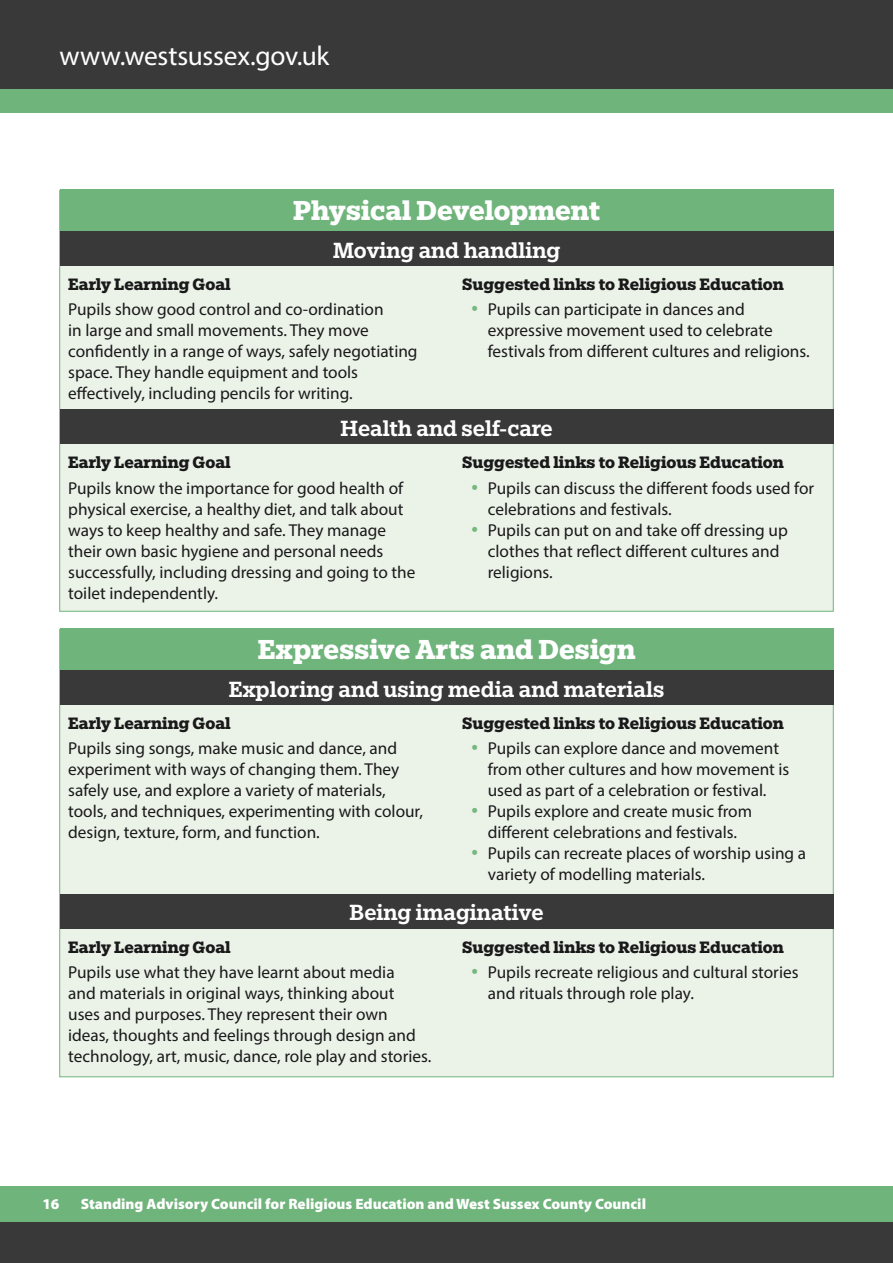
<style>
.page{position:relative;width:893px;height:1263px;background:#fff}
.page>*{position:absolute;margin:0;border:0;box-sizing:border-box;transform-origin:0 0}
.Sylabus_H3{font:700 30px "Egyptian Slate Pro";color:#fff}
.t1{font:27.45px "Myriad Pro";letter-spacing:-.01em;color:#fff}
.Sylabus_H4{font:500 24px "Egyptian Slate Pro";color:#fff}
.Sylabus_H5{font:700 18px "Egyptian Slate Pro";color:#191919}
.Myriad_Body_Text_P{font:17.25px/21px "Myriad Pro";color:#191919}
.t2{font:900 15px "Myriad Pro";color:#fff}
.t3{font:900 15px "Myriad Pro";letter-spacing:-.02em;color:#fff}
.s1{color:#77b780}
.s2{font-weight:400;color:#a5cca8}
.s3{font-weight:400}
</style>
<div class="page">
<div style="left:0;top:1222px;width:893px;height:41px;background:#393939"></div>
<div style="left:0;top:1186px;width:893px;height:36px;background:#6fb47b"></div>
<div style="left:0;top:87px;width:893px;height:26px;background:#6fb47b"></div>
<div style="left:0;top:0;width:893px;height:88px;background:#393939"></div>
<div style="left:59px;top:190px;width:775px;height:422px;background:#ebf3e9;border:1px solid #6fb47b"></div>
<div style="left:60px;top:189px;width:774px;height:43px;background:#6fb47b"></div>
<div style="left:60px;top:232px;width:774px;height:34px;background:#393939"></div>
<div style="left:60px;top:410px;width:774px;height:34px;background:#393939"></div>
<div style="left:59px;top:629px;width:775px;height:448px;background:#ebf3e9;border:1px solid #6fb47b"></div>
<div style="left:60px;top:628px;width:774px;height:43px;background:#6fb47b"></div>
<div style="left:60px;top:671px;width:774px;height:34px;background:#393939"></div>
<div style="left:60px;top:894px;width:774px;height:34px;background:#393939"></div>
<h2 class="t1" style="left:60px;top:39px;width:436px">www.westsussex.gov.uk/shortcut URL?</h2>
<h3 class="Sylabus_H3" style="left:293px;top:194px;width:308px">Physical Development</h3>
<h4 class="Sylabus_H4" style="left:333px;top:237px;width:229px">Moving and handling</h4>
<p class="Sylabus_H5" style="left:68px;top:274px;width:164px">Early Learning Goal</p>
<p class="Myriad_Body_Text_P" style="left:68px;top:298px;width:351px">Pupils show good control and co-ordination<br>in large and small movements. They move confidently in a range of ways, safely negotiating space. They handle equipment and tools effectively, including pencils for writing.</p>
<p class="Sylabus_H5" style="left:462px;top:274px;width:323px">Suggested links to Religious Education</p>
<p class="Myriad_Body_Text_P" style="left:488px;top:298px;width:323px;text-indent:-17px"><span class="s1">•</span> Pupils can participate in dances and expressive movement used to celebrate festivals from different cultures and religions.</p>
<h4 class="Sylabus_H4" style="left:340px;top:415px;width:214px">Health and self-care</h4>
<p class="Sylabus_H5" style="left:68px;top:453px;width:164px">Early Learning Goal</p>
<p class="Myriad_Body_Text_P" style="left:68px;top:477px;width:349px">Pupils know the importance for good health of physical exercise, a healthy diet, and talk about ways to keep healthy and safe. They manage their own basic hygiene and personal needs successfully, including dressing and going to the toilet independently.</p>
<p class="Sylabus_H5" style="left:462px;top:453px;width:323px">Suggested links to Religious Education</p>
<p class="Myriad_Body_Text_P" style="left:488px;top:477px;width:328px;text-indent:-17px"><span class="s1">•</span> Pupils can discuss the different foods used for celebrations and festivals.</p>
<p class="Myriad_Body_Text_P" style="left:488px;top:519px;width:302px;text-indent:-17px"><span class="s1">•</span> Pupils can put on and take off dressing up clothes that reflect different cultures and religions.</p>
<h3 class="Sylabus_H3" style="left:258px;top:633px;width:379px">Expressive Arts and Design</h3>
<h4 class="Sylabus_H4" style="left:229px;top:676px;width:437px">Exploring and using media and materials</h4>
<p class="Sylabus_H5" style="left:68px;top:713px;width:164px">Early Learning Goal</p>
<p class="Myriad_Body_Text_P" style="left:68px;top:737px;width:356px">Pupils sing songs, make music and dance, and experiment with ways of changing them. They safely use, and explore a variety of materials, tools, and techniques, experimenting with colour, design, texture, form, and function.</p>
<p class="Sylabus_H5" style="left:462px;top:713px;width:323px">Suggested links to Religious Education</p>
<p class="Myriad_Body_Text_P" style="left:488px;top:737px;width:303px;text-indent:-17px"><span class="s1">•</span> Pupils can explore dance and movement from other cultures and how movement is used as part of a celebration or festival.</p>
<p class="Myriad_Body_Text_P" style="left:471px;top:800px;width:283px;text-align:center"><span class="s1">•</span> Pupils explore and create music from different celebrations and festivals.</p>
<p class="Myriad_Body_Text_P" style="left:488px;top:842px;width:320px;text-indent:-17px"><span class="s1">•</span> Pupils can recreate places of worship using a variety of modelling materials.</p>
<h4 class="Sylabus_H4" style="left:350px;top:900px;width:196px">Being imaginative</h4>
<p class="Sylabus_H5" style="left:68px;top:937px;width:164px">Early Learning Goal</p>
<p class="Myriad_Body_Text_P" style="left:68px;top:962px;width:365px">Pupils use what they have learnt about media<br>and materials in original ways, thinking about<br>uses and purposes. They represent their own ideas, thoughts and feelings through design and technology, art, music, dance, role play and stories.</p>
<p class="Sylabus_H5" style="left:462px;top:937px;width:323px">Suggested links to Religious Education</p>
<p class="Myriad_Body_Text_P" style="left:488px;top:962px;width:312px;text-indent:-17px"><span class="s1">•</span> Pupils recreate religious and cultural stories and rituals through role play.</p>
<p class="t2" style="left:43px;top:1194px;width:19px">16</p>
<p class="t3" style="left:81px;top:1194px;width:131px">Title here <span class="s2">|</span> <span class="s3">Strapline</span></p>
<p class="t2" style="left:81px;top:1194px;width:567px">Standing Advisory Council for Religious Education and West Sussex County Council</p>
</div>
